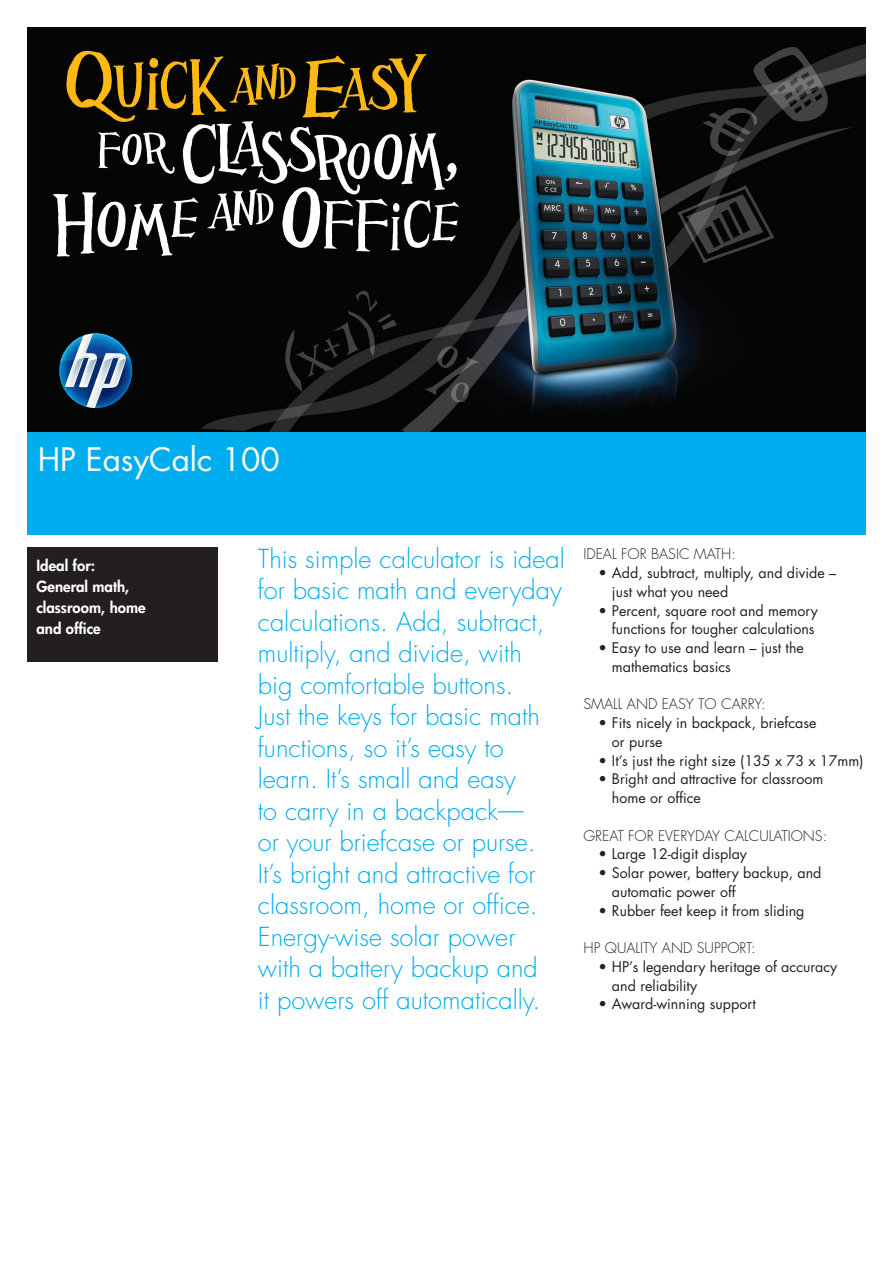
<style>
.page{position:relative;width:893px;height:1263px;background:#fff}
.page>*{position:absolute;margin:0;border:0;box-sizing:border-box;transform-origin:0 0}
.t1{font:31.5px "Futura";color:#fff}
.t2{font:300 25.5px/31.5px "Futura";color:#00aeef}
.t3{font:800 15px/21px "Futura";color:#fff}
.t4{font:14.25px/18.8px "Futura";color:#231f20}
.t5{font:300 14.25px "Futura";color:#231f20}
</style>
<div class="page">
<img style="left:27px;top:27px;width:839px;height:404px">
<div style="left:27px;top:432px;width:839px;height:103px;background:#00aeef"></div>
<img style="left:59px;top:333px;width:73px;height:75px">
<svg style="left:425px;top:346px;width:54px;height:56px;background:#272727"></svg>
<svg style="left:283px;top:291px;width:114px;height:101px;background:#101110"></svg>
<svg style="left:677px;top:185px;width:97px;height:78px;background:#1f1f1f"></svg>
<svg style="left:702px;top:47px;width:127px;height:109px;background:#1e1e1e"></svg>
<svg style="left:52px;top:51px;width:407px;height:206px;background:#3c382c"></svg>
<div style="left:27px;top:547px;width:190px;height:115px;background:#231f20"></div>
<h1 class="t1" style="left:38px;top:437px;width:244px">HP EasyCalc 100</h1>
<p class="t3" style="left:36px;top:555px;width:111px">Ideal for:<br>General math, classroom, home and office</p>
<p class="t2" style="left:258px;top:543px;width:309px">This simple calculator is ideal for basic math and everyday calculations. Add, subtract, multiply, and divide, with<br>big comfortable buttons.<br>Just the keys for basic math functions, so it’s easy to learn. It’s small and easy<br>to carry in a backpack—<br>or your briefcase or purse.<br>It’s bright and attractive for classroom, home or office.<br>Energy-wise solar power<br>with a battery backup and<br>it powers off automatically.</p>
<p class="t5" style="left:583px;top:545px;width:154px">Ideal for basic math:</p>
<p class="t4" style="left:612px;top:563px;width:226px;text-indent:-13px">• Add, subtract, multiply, and divide – just what you need</p>
<p class="t4" style="left:598px;top:601px;width:221px;text-align:right">• Percent, square root and memory functions for tougher calculations</p>
<p class="t4" style="left:612px;top:638px;width:193px;text-indent:-13px">• Easy to use and learn – just the mathematics basics</p>
<p class="t5" style="left:583px;top:695px;width:184px">Small and easy to carry:</p>
<p class="t4" style="left:612px;top:713px;width:206px;text-indent:-13px">• Fits nicely in backpack, briefcase or purse</p>
<p class="t4" style="left:598px;top:751px;width:267px">• It’s just the right size (135 x 73 x 17mm)</p>
<p class="t4" style="left:612px;top:769px;width:213px;text-indent:-13px">• Bright and attractive for classroom home or office</p>
<p class="t5" style="left:583px;top:826px;width:27px">Great</p>
<p class="t5" style="left:628px;top:826px;width:200px">for everyday calculati ons:</p>
<p class="t4" style="left:598px;top:844px;width:150px">• Large 12-digit display</p>
<p class="t4" style="left:612px;top:863px;width:211px;text-indent:-13px">• Solar power, battery backup, and automatic power off</p>
<p class="t4" style="left:598px;top:901px;width:208px">• Rubber feet keep it from sliding</p>
<p class="t5" style="left:583px;top:939px;width:174px">H P quality and support:</p>
<p class="t4" style="left:612px;top:957px;width:227px;text-indent:-13px">• HP’s legendary heritage of accuracy and reliability</p>
<p class="t4" style="left:598px;top:995px;width:159px">• Award-winning support</p>
</div>
